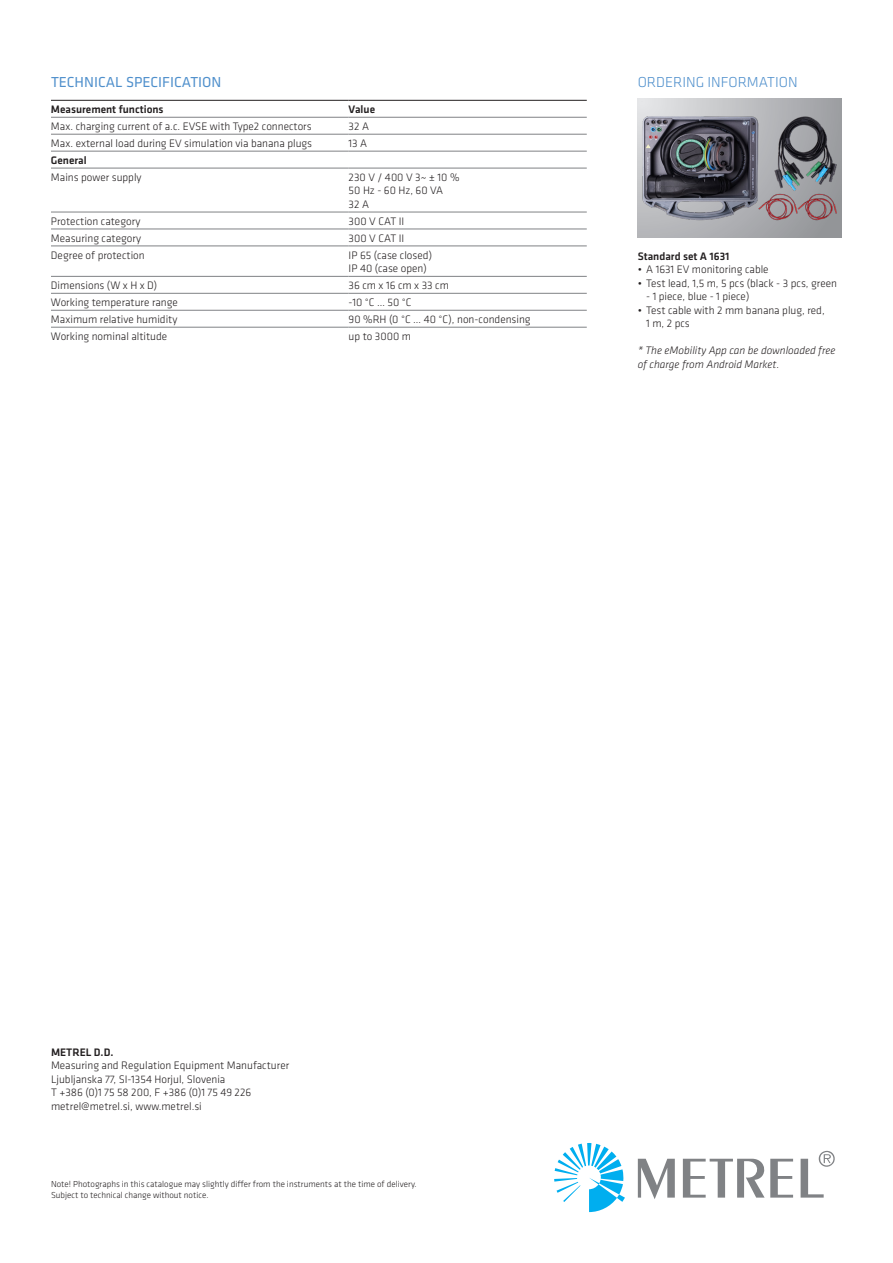
<style>
.page{position:relative;width:893px;height:1263px;background:#fff}
.page>*{position:absolute;margin:0;border:0;box-sizing:border-box;transform-origin:0 0}
.t1{font:15px "Klavika";color:#5090cc}
.t2{font:300 15px "Klavika";color:#5090cc}
.tabela{font:300 11.25px/13.5px "Klavika";color:#231f20}
.Bulet_APPLICATIONS{font:italic 300 11.25px/13.5px "Klavika";color:#231f20}
.tabela-2{font:500 11.25px "Klavika";color:#231f20}
.t3{font:300 9px/10.8px "Klavika";color:#231f20}
</style>
<div class="page">
<svg style="left:638px;top:98px;width:204px;height:139px;background:#b4b5b8"></svg>
<img style="left:642px;top:115px;width:196px;height:106px">
<svg style="left:554px;top:1143px;width:71px;height:69px"></svg>
<svg style="left:638px;top:1150px;width:197px;height:49px"></svg>
<hr style="left:51px;top:134px;width:298px;height:1px;background:#808285">
<hr style="left:349px;top:134px;width:238px;height:1px;background:#808285">
<hr style="left:51px;top:151px;width:298px;height:1px;background:#808285">
<hr style="left:349px;top:151px;width:238px;height:1px;background:#808285">
<hr style="left:51px;top:168px;width:298px;height:1px;background:#808285">
<hr style="left:349px;top:168px;width:238px;height:1px;background:#808285">
<hr style="left:51px;top:212px;width:298px;height:1px;background:#808285">
<hr style="left:349px;top:212px;width:238px;height:1px;background:#808285">
<hr style="left:51px;top:229px;width:298px;height:1px;background:#808285">
<hr style="left:349px;top:229px;width:238px;height:1px;background:#808285">
<hr style="left:51px;top:246px;width:298px;height:1px;background:#808285">
<hr style="left:349px;top:246px;width:238px;height:1px;background:#808285">
<hr style="left:51px;top:276px;width:298px;height:1px;background:#808285">
<hr style="left:349px;top:276px;width:238px;height:1px;background:#808285">
<hr style="left:51px;top:293px;width:298px;height:1px;background:#808285">
<hr style="left:349px;top:293px;width:238px;height:1px;background:#808285">
<hr style="left:51px;top:310px;width:298px;height:1px;background:#808285">
<hr style="left:349px;top:310px;width:238px;height:1px;background:#808285">
<hr style="left:51px;top:327px;width:298px;height:1px;background:#808285">
<hr style="left:349px;top:327px;width:238px;height:1px;background:#808285">
<hr style="left:51px;top:117px;width:298px;height:1px;background:#808285">
<hr style="left:349px;top:117px;width:238px;height:1px;background:#808285">
<hr style="left:51px;top:100px;width:298px;height:1px;background:#231f20">
<hr style="left:349px;top:100px;width:238px;height:1px;background:#231f20">
<p class="t1" style="left:51px;top:74px;width:172px">TECHNICAL SPECIFICATION</p>
<p class="t2" style="left:638px;top:74px;width:161px">ORDERING INFORMATION</p>
<p class="tabela-2" style="left:51px;top:103px;width:114px">Measurement functions</p>
<p class="tabela-2" style="left:349px;top:103px;width:28px">Value</p>
<p class="tabela" style="left:51px;top:120px;width:262px">Max. charging current of a.c. EVSE with Type2 connectors</p>
<p class="tabela" style="left:349px;top:120px;width:22px">32 A</p>
<p class="tabela" style="left:51px;top:137px;width:263px">Max. external load during EV simulation via banana plugs</p>
<p class="tabela" style="left:349px;top:137px;width:20px">13 A</p>
<p class="tabela-2" style="left:51px;top:154px;width:37px">General</p>
<p class="tabela" style="left:51px;top:170px;width:92px">Mains power supply</p>
<p class="tabela" style="left:349px;top:170px;width:112px">230 V / 400 V 3~ ± 10 %</p>
<p class="tabela" style="left:349px;top:184px;width:96px">50 Hz - 60 Hz, 60 VA</p>
<p class="tabela" style="left:349px;top:197px;width:22px">32 A</p>
<p class="tabela" style="left:51px;top:214px;width:91px">Protection category</p>
<p class="tabela" style="left:349px;top:214px;width:57px">300 V CAT II</p>
<p class="tabela" style="left:51px;top:231px;width:92px">Measuring category</p>
<p class="tabela" style="left:349px;top:231px;width:57px">300 V CAT II</p>
<p class="tabela" style="left:51px;top:248px;width:95px">Degree of protection</p>
<p class="tabela" style="left:349px;top:248px;width:85px">IP 65 (case closed)</p>
<p class="tabela" style="left:349px;top:262px;width:80px">IP 40 (case open)</p>
<p class="tabela" style="left:51px;top:279px;width:108px">Dimensions (W x H x D)</p>
<p class="tabela" style="left:349px;top:279px;width:102px">36 cm x 16 cm x 33 cm</p>
<p class="tabela" style="left:51px;top:296px;width:128px">Working temperature range</p>
<p class="tabela" style="left:349px;top:296px;width:64px">-10 °C … 50 °C</p>
<p class="tabela" style="left:51px;top:313px;width:128px">Maximum relative humidity</p>
<p class="tabela" style="left:349px;top:313px;width:184px">90 %RH (0 °C … 40 °C), non-condensing</p>
<p class="tabela" style="left:51px;top:330px;width:118px">Working nominal altitude</p>
<p class="tabela" style="left:349px;top:330px;width:64px">up to 3000 m</p>
<p class="tabela-2" style="left:638px;top:250px;width:93px">Standard set A 1631</p>
<p class="tabela" style="left:638px;top:263px;width:132px">• A 1631 EV monitoring cable</p>
<p class="tabela" style="left:638px;top:277px;width:201px">• Test lead, 1,5 m, 5 pcs (black - 3 pcs, green</p>
<p class="tabela" style="left:646px;top:290px;width:105px">- 1 piece, blue - 1 piece)</p>
<p class="tabela" style="left:646px;top:304px;width:180px;text-indent:-9px">• Test cable with 2 mm banana plug, red,<br>1 m, 2 pcs</p>
<p class="Bulet_APPLICATIONS" style="left:638px;top:344px;width:199px">* The eMobility App can be downloaded free of charge from Android Market.</p>
<p class="tabela-2" style="left:51px;top:1046px;width:64px">METREL D.D.</p>
<p class="tabela" style="left:51px;top:1059px;width:240px">Measuring and Regulation Equipment Manufacturer</p>
<p class="tabela" style="left:51px;top:1072px;width:176px">Ljubljanska 77, SI-1354 Horjul, Slovenia</p>
<p class="tabela" style="left:51px;top:1086px;width:202px">T +386 (0)1 75 58 200, F +386 (0)1 75 49 226</p>
<p class="tabela" style="left:51px;top:1099px;width:152px">metrel@metrel.si, www.metrel.si</p>
<p class="t3" style="left:51px;top:1179px;width:367px">Note! Photographs in this catalogue may slightly differ from the instruments at the time of delivery.<br>Subject to technical change without notice.</p>
</div>
